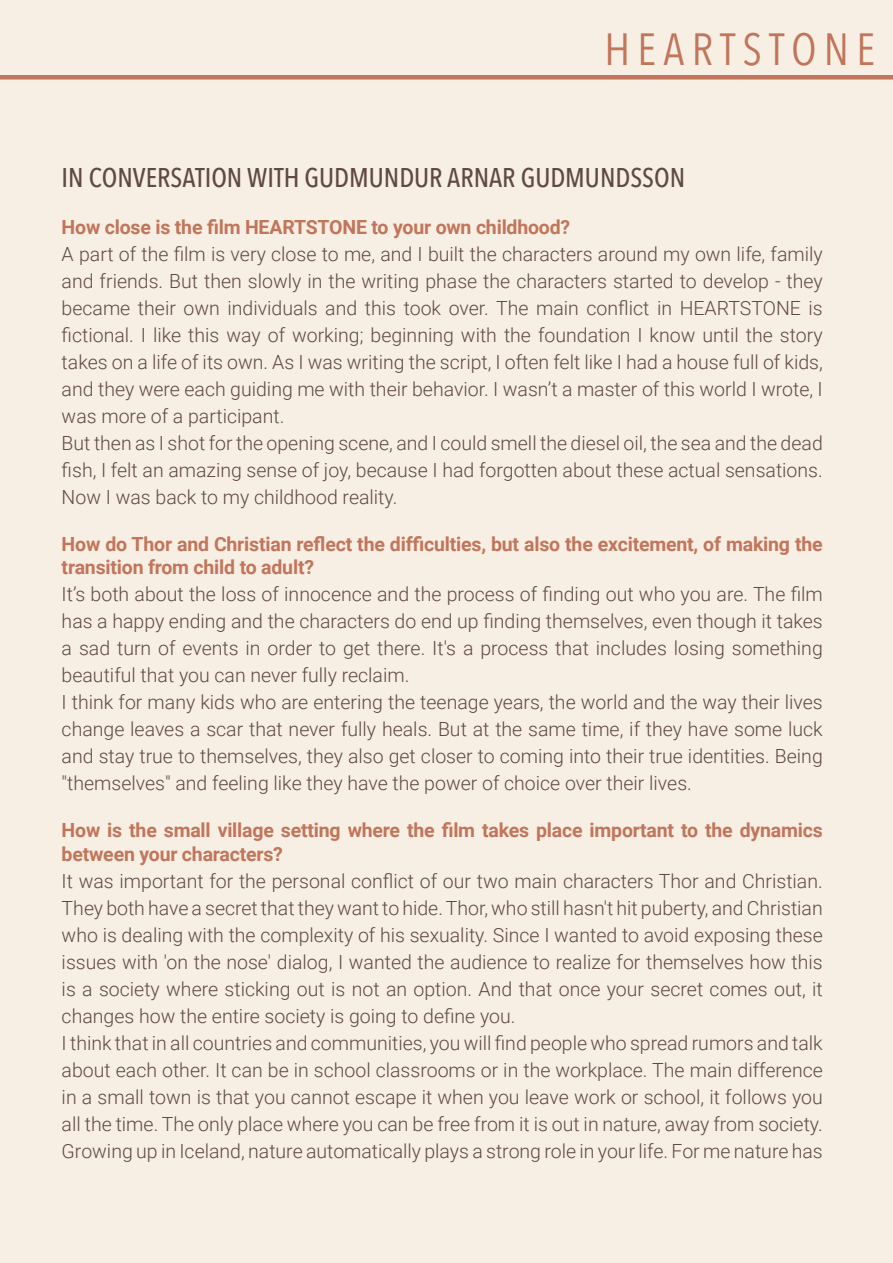
<style>
.page{position:relative;width:893px;height:1263px;background:#f7eee4}
.page>*{position:absolute;margin:0;border:0;box-sizing:border-box;transform-origin:0 0}
.t1{font:45px "Avenir Next Condensed";letter-spacing:.16em;color:#c1755a}
.t2{font:500 27px "Avenir Next Condensed";color:#5f4a43}
.t3{font:300 19.5px/27px "Roboto";color:#5f4a43}
.t4{font:700 19.5px/23.4px "Roboto";letter-spacing:-.01em;color:#c1755a}
</style>
<div class="page">
<div style="left:0;top:75px;width:893px;height:5px;background:#c1755a"></div>
<h1 class="t1" style="left:605px;top:11px;width:272px">HEARTSTONE</h1>
<h2 class="t2" style="left:62px;top:161px;width:625px">IN CONVERSATION WITH GUDMUNDUR ARNAR GUDMUNDSSON</h2>
<p class="t4" style="left:62px;top:215px;width:510px">How close is the film HEARTSTONE to your own childhood?</p>
<p class="t3" style="left:62px;top:240px;width:763px">A part of the film is very close to me, and I built the characters around my own life, family and friends. But then slowly in the writing phase the characters started to develop - they became their own individuals and this took over. The main conflict in HEARTSTONE is fictional. I like this way of working; beginning with the foundation I know until the story takes on a life of its own. As I was writing the script, I often felt like I had a house full of kids, and they were each guiding me with their behavior. I wasn’t a master of this world I wrote, I was more of a participant.<br>But then as I shot for the opening scene, and I could smell the diesel oil, the sea and the dead fish, I felt an amazing sense of joy, because I had forgotten about these actual sensations.<br>Now I was back to my childhood reality.</p>
<p class="t4" style="left:62px;top:531px;width:763px">How do Thor and Christian reflect the difficulties, but also the excitement, of making the transition from child to adult?</p>
<p class="t3" style="left:62px;top:580px;width:763px">It’s both about the loss of innocence and the process of finding out who you are. The film has a happy ending and the characters do end up finding themselves, even though it takes a sad turn of events in order to get there. It's a process that includes losing something beautiful that you can never fully reclaim.<br>I think for many kids who are entering the teenage years, the world and the way their lives change leaves a scar that never fully heals. But at the same time, if they have some luck and stay true to themselves, they also get closer to coming into their true identities. Being "themselves" and feeling like they have the power of choice over their lives.</p>
<p class="t4" style="left:62px;top:818px;width:763px">How is the small village setting where the film takes place important to the dynamics between your characters?</p>
<p class="t3" style="left:62px;top:866px;width:763px">It was important for the personal conflict of our two main characters Thor and Christian.<br>They both have a secret that they want to hide. Thor, who still hasn't hit puberty, and Christian who is dealing with the complexity of his sexuality. Since I wanted to avoid exposing these issues with 'on the nose' dialog, I wanted the audience to realize for themselves how this is a society where sticking out is not an option. And that once your secret comes out, it changes how the entire society is going to define you.<br>I think that in all countries and communities, you will find people who spread rumors and talk about each other. It can be in school classrooms or in the workplace. The main difference in a small town is that you cannot escape it when you leave work or school, it follows you all the time. The only place where you can be free from it is out in nature, away from society.<br>Growing up in Iceland, nature automatically plays a strong role in your life. For me nature has</p>
</div>
